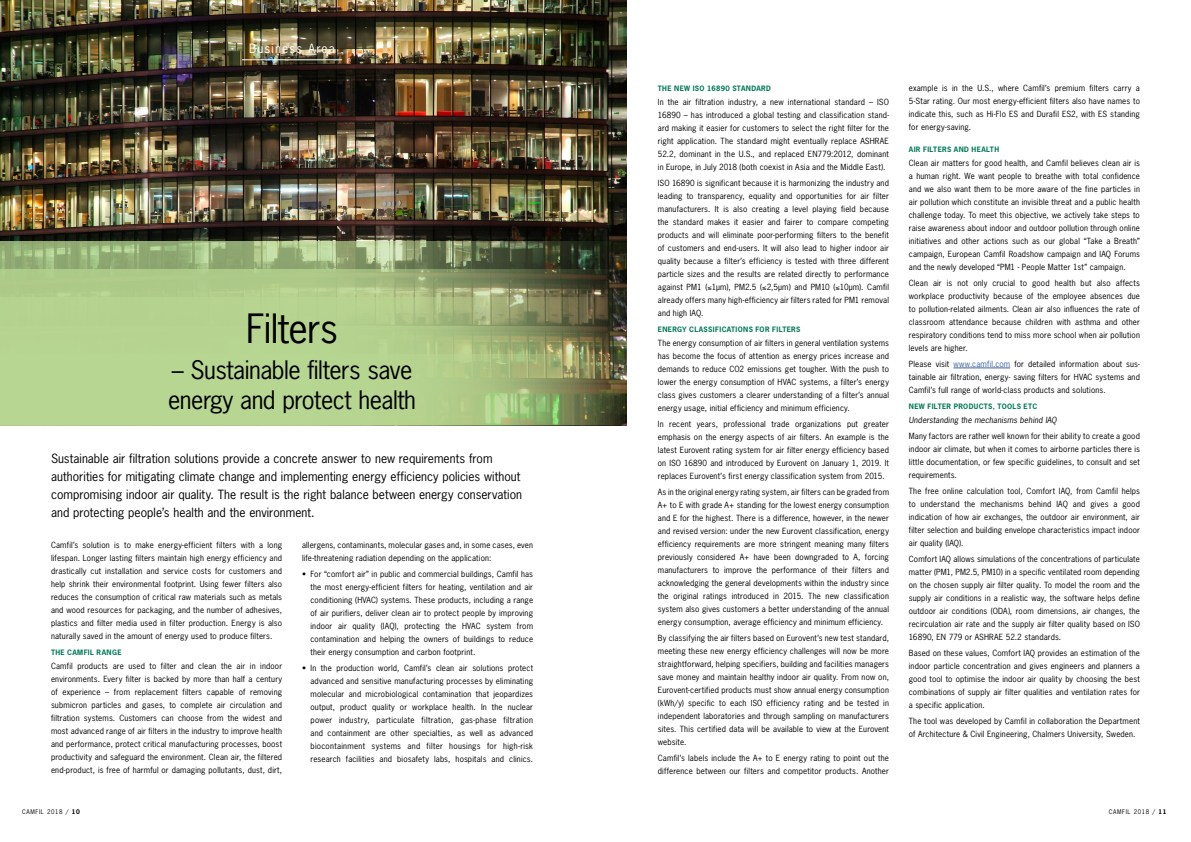
<style>
.page{position:relative;width:1191px;height:842px;background:#fff}
.page>*{position:absolute;margin:0;border:0;box-sizing:border-box;transform-origin:0 0}
.t1{font:38px "News Gothic";letter-spacing:-.02em;color:#000}
.t2{font:24px/30px "News Gothic";letter-spacing:-.02em;color:#000}
.t3{font:12px/18px "News Gothic";color:#000}
.t4{font:12px "News Gothic";letter-spacing:.1em;color:#fff}
.t5{font:8px/13px "News Gothic";letter-spacing:.02em;color:#000;text-align:justify}
.t6{font:italic 8px "News Gothic";letter-spacing:.015em;color:#000}
.t7{font:700 7px "News Gothic";letter-spacing:.05em;color:#007858}
.t8{font:6px "News Gothic";letter-spacing:.1em;color:#000}
.s1{color:#3b629b}
.s2{font-weight:700}
</style>
<div class="page">
<hr style="left:953px;top:368px;width:57px;height:1px;background:#3b629b">
<img style="left:0;top:0;width:626px;height:241px">
<svg style="left:0;top:241px;width:626px;height:57px;background:#8ca06e"></svg>
<svg style="left:0;top:298px;width:626px;height:28px;background:#a4bb7f"></svg>
<svg style="left:0;top:326px;width:626px;height:28px;background:#a8c082"></svg>
<svg style="left:0;top:354px;width:626px;height:71px;background:#abc685"></svg>
<hr style="left:242px;top:60px;width:100px;height:1px;background:#fff">
<h3 class="t4" style="left:249px;top:41px;width:87px">Business Area</h3>
<h1 class="t1" style="left:246px;top:304px;width:93px">Filters</h1>
<h2 class="t2" style="left:168px;top:354px;width:249px">– Sustainable filters save energy and protect health</h2>
<p class="t3" style="left:51px;top:450px;width:472px">Sustainable air filtration solutions provide a concrete answer to new requirements from authorities for mitigating climate change and implementing energy efficiency policies without compromising indoor air quality. The result is the right balance between energy conservation and protecting people’s health and the environment.</p>
<p class="t5" style="left:51px;top:538px;width:233px">Camfil’s solution is to make energy-efficient filters with a long lifespan. Longer lasting filters maintain high energy efficiency and drastically cut installation and service costs for customers and help shrink their environmental footprint. Using fewer filters also reduces the consumption of critical raw materials such as metals and wood resources for packaging, and the number of adhesives, plastics and filter media used in filter production. Energy is also naturally saved in the amount of energy used to produce filters.</p>
<p class="t7" style="left:51px;top:647px;width:72px">THE CAMFIL RANGE</p>
<p class="t5" style="left:51px;top:660px;width:233px">Camfil products are used to filter and clean the air in indoor environments. Every filter is backed by more than half a century of experience – from replacement filters capable of removing submicron particles and gases, to complete air circulation and filtration systems. Customers can choose from the widest and most advanced range of air filters in the industry to improve health and performance, protect critical manufacturing processes, boost productivity and safeguard the environment. Clean air, the filtered end-product, is free of harmful or damaging pollutants, dust, dirt,</p>
<p class="t5" style="left:302px;top:538px;width:233px">allergens, contaminants, molecular gases and, in some cases, even life-threatening radiation depending on the application:</p>
<p class="t5" style="left:310px;top:567px;width:224px;text-indent:-9px">• For “comfort air” in public and commercial buildings, Camfil has the most energy-efficient filters for heating, ventilation and air conditioning (HVAC) systems. These products, including a range of air purifiers, deliver clean air to protect people by improving indoor air quality (IAQ), protecting the HVAC system from contamination and helping the owners of buildings to reduce their energy consumption and carbon footprint.</p>
<p class="t5" style="left:310px;top:661px;width:224px;text-indent:-9px">• In the production world, Camfil’s clean air solutions protect advanced and sensitive manufacturing processes by eliminating molecular and microbiological contamination that jeopardizes output, product quality or workplace health. In the nuclear power industry, particulate filtration, gas-phase filtration and containment are other specialties, as well as advanced biocontainment systems and filter housings for high-risk research facilities and biosafety labs, hospitals and clinics.</p>
<p class="t7" style="left:658px;top:83px;width:115px">THE NEW ISO 16890 STANDARD</p>
<p class="t5" style="left:658px;top:96px;width:233px">In the air filtration industry, a new international standard – ISO 16890 – has introduced a global testing and classification stand&shy;ard making it easier for customers to select the right filter for the right application. The standard might eventually replace ASHRAE 52.2, dominant in the U.S., and replaced EN779:2012, dominant in Europe, in July 2018 (both coexist in Asia and the Middle East).</p>
<p class="t5" style="left:658px;top:176px;width:233px">ISO 16890 is significant because it is harmonizing the industry and leading to transparency, equality and opportunities for air filter manufacturers. It is also creating a level playing field because the standard makes it easier and fairer to compare competing products and will eliminate poor-performing filters to the benefit of customers and end-users. It will also lead to higher indoor air quality because a filter’s efficiency is tested with three different particle sizes and the results are related directly to performance against PM1 (≤1µm), PM2.5 (≤2,5µm) and PM10 (≤10µm). Camfil already offers many high-efficiency air filters rated for PM1 removal and high IAQ.</p>
<p class="t7" style="left:658px;top:324px;width:144px">ENERGY CLASSIFICATIONS FOR FILTERS</p>
<p class="t5" style="left:658px;top:337px;width:233px">The energy consumption of air filters in general ventilation systems has become the focus of attention as energy prices increase and demands to reduce CO2 emissions get tougher. With the push to lower the energy consumption of HVAC systems, a filter’s energy class gives customers a clearer understanding of a filter’s annual energy usage, initial efficiency and minimum efficiency.</p>
<p class="t5" style="left:658px;top:417px;width:233px">In recent years, professional trade organizations put greater emphasis on the energy aspects of air filters. An example is the latest Eurovent rating system for air filter energy efficiency based on ISO 16890 and introduced by Eurovent on January 1, 2019. It replaces Eurovent’s first energy classification system from 2015.</p>
<p class="t5" style="left:658px;top:485px;width:233px">As in the original energy rating system, air filters can be graded from A+ to E with grade A+ standing for the lowest energy consumption and E for the highest. There is a difference, however, in the newer and revised version: under the new Eurovent classification, energy efficiency requirements are more stringent meaning many filters previously considered A+ have been downgraded to A, forcing manufacturers to improve the performance of their filters and acknowledging the general developments within the industry since the original ratings introduced in 2015. The new classification system also gives customers a better understanding of the annual energy consumption, average efficiency and minimum efficiency.</p>
<p class="t5" style="left:658px;top:631px;width:233px">By classifying the air filters based on Eurovent’s new test standard, meeting these new energy efficiency challenges will now be more straightforward, helping specifiers, building and facilities managers save money and maintain healthy indoor air quality. From now on, Eurovent-certified products must show annual energy consumption (kWh/y) specific to each ISO efficiency rating and be tested in independent laboratories and through sampling on manufacturers sites. This certified data will be available to view at the Eurovent website.</p>
<p class="t5" style="left:658px;top:751px;width:233px">Camfil’s labels include the A+ to E energy rating to point out the difference between our filters and competitor products. Another</p>
<p class="t5" style="left:909px;top:82px;width:233px">example is in the U.S., where Camfil’s premium filters carry a 5-Star rating. Our most energy-efficient filters also have names to indicate this, such as Hi-Flo ES and Durafil ES2, with ES standing for energy-saving.</p>
<p class="t7" style="left:909px;top:145px;width:92px">AIR FILTERS AND HEALTH</p>
<p class="t5" style="left:909px;top:157px;width:233px">Clean air matters for good health, and Camfil believes clean air is a human right. We want people to breathe with total confidence and we also want them to be more aware of the fine particles in air pollution which constitute an invisible threat and a public health challenge today. To meet this objective, we actively take steps to raise awareness about indoor and outdoor pollution through online initiatives and other actions such as our global “Take a Breath” campaign, European Camfil Roadshow campaign and IAQ Forums and the newly developed “PM1 - People Matter 1st” campaign.</p>
<p class="t5" style="left:909px;top:277px;width:233px">Clean air is not only crucial to good health but also affects workplace productivity because of the employee absences due to pollution-related ailments. Clean air also influences the rate of classroom attendance because children with asthma and other respiratory conditions tend to miss more school when air pollution levels are higher.</p>
<p class="t5" style="left:909px;top:357px;width:233px">Please visit <span class="s1">www.camfil.com</span> for detailed information about sus&shy;tainable air filtration, energy- saving filters for HVAC systems and Camfil’s full range of world-class products and solutions.</p>
<p class="t7" style="left:909px;top:402px;width:130px">NEW FILTER PRODUCTS, TOOLS ETC</p>
<p class="t6" style="left:909px;top:415px;width:149px">Understanding the mechanisms behind IAQ</p>
<p class="t5" style="left:909px;top:430px;width:233px">Many factors are rather well known for their ability to create a good indoor air climate, but when it comes to airborne particles there is little documentation, or few specific guidelines, to consult and set requirements.</p>
<p class="t5" style="left:909px;top:484px;width:233px">The free online calculation tool, Comfort IAQ, from Camfil helps to understand the mechanisms behind IAQ and gives a good indication of how air exchanges, the outdoor air environment, air filter selection and building envelope characteristics impact indoor air quality (IAQ).</p>
<p class="t5" style="left:909px;top:552px;width:233px">Comfort IAQ allows simulations of the concentrations of particulate matter (PM1, PM2.5, PM10) in a specific ventilated room depending on the chosen supply air filter quality. To model the room and the supply air conditions in a realistic way, the software helps define outdoor air conditions (ODA), room dimensions, air changes, the recirculation air rate and the supply air filter quality based on ISO 16890, EN 779 or ASHRAE 52.2 standards.</p>
<p class="t5" style="left:909px;top:646px;width:233px">Based on these values, Comfort IAQ provides an estimation of the indoor particle concentration and gives engineers and planners a good tool to optimise the indoor air quality by choosing the best combinations of supply air filter qualities and ventilation rates for a specific application.</p>
<p class="t5" style="left:909px;top:714px;width:233px">The tool was developed by Camfil in collaboration the Department of Architecture &amp; Civil Engineering, Chalmers University, Sweden.</p>
<p class="t8" style="left:22px;top:808px;width:59px">CAMFIL 2018 / <span class="s2">10</span></p>
<p class="t8" style="left:1109px;top:808px;width:59px">CAMFIL 2018 / <span class="s2">11</span></p>
</div>
